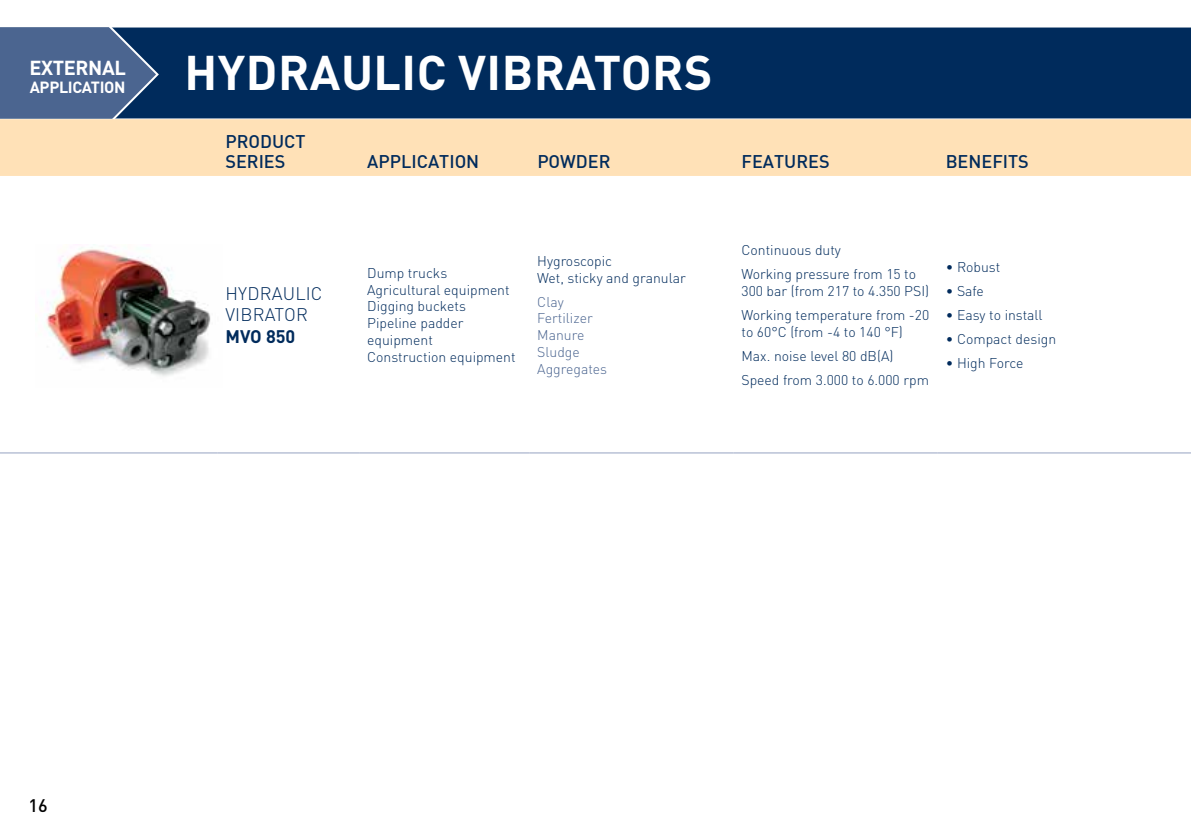
<style>
.page{position:relative;width:1191px;height:840px;background:#fff}
.page>*{position:absolute;margin:0;border:0;box-sizing:border-box;transform-origin:0 0}
.t1{font:700 48px "DIN Pro";letter-spacing:.01em;color:#fff}
.t2{font:700 20px "DIN Pro";letter-spacing:-.02em;color:#fff}
.t3{font:500 18px/20px "DIN";color:#002b5c}
.t4{font:300 18px/21.6px "DIN Pro";letter-spacing:.01em;color:#002b5c}
.t5{font:700 18px "DIN Pro";color:#002b5c}
.t6{font:500 18px "DIN Pro";color:#000}
.t7{font:700 16px "DIN Pro";letter-spacing:-.02em;color:#fff}
.t8{font:300 14px/16.8px "DIN Pro";color:#002b5c}
.t9{font:300 14px/16.8px "DIN Pro";color:#4b6590}
</style>
<div class="page">
<div style="left:159px;top:27px;width:1032px;height:91px;background:#002b5c"></div>
<div style="left:0;top:119px;width:1191px;height:57px;background:#ffe1b7"></div>
<hr style="left:0;top:452px;width:217px;height:1px;background:#95a2c1">
<hr style="left:217px;top:452px;width:142px;height:1px;background:#95a2c1">
<hr style="left:359px;top:452px;width:170px;height:1px;background:#95a2c1">
<hr style="left:529px;top:452px;width:204px;height:1px;background:#95a2c1">
<hr style="left:733px;top:452px;width:204px;height:1px;background:#95a2c1">
<hr style="left:937px;top:452px;width:254px;height:1px;background:#95a2c1">
<img style="left:46px;top:244px;width:165px;height:133px">
<svg style="left:0;top:27px;width:159px;height:91px;background:#44608b"></svg>
<h2 class="t2" style="left:29px;top:54px;width:98px">EXTERNAL</h2>
<p class="t7" style="left:30px;top:76px;width:97px">APPLICATION</p>
<h1 class="t1" style="left:184px;top:40px;width:529px">HYDRAULIC VIBRATORS</h1>
<p class="t3" style="left:225px;top:131px;width:82px">PRODUCT<br>SERIES</p>
<p class="t4" style="left:225px;top:281px;width:98px">HYDRAULIC<br>VIBRATOR</p>
<p class="t5" style="left:225px;top:324px;width:71px">MVO 850</p>
<p class="t3" style="left:367px;top:151px;width:114px">APPLICATION</p>
<p class="t3" style="left:537px;top:151px;width:75px">POWDER</p>
<p class="t3" style="left:741px;top:151px;width:90px">FEATURES</p>
<p class="t3" style="left:945px;top:151px;width:85px">BENEFITS</p>
<p class="t8" style="left:367px;top:263px;width:150px">Dump trucks<br>Agricultural equipment<br>Digging buckets<br>Pipeline padder equipment<br>Construction equipment</p>
<p class="t8" style="left:537px;top:251px;width:150px">Hygroscopic<br>Wet, sticky and granular</p>
<p class="t9" style="left:537px;top:292px;width:71px">Clay<br>Fertilizer<br>Manure<br>Sludge<br>Aggregates</p>
<p class="t8" style="left:741px;top:237px;width:176px;line-height:24px">Continuous duty<br>Working pressure from 15 to</p>
<p class="t8" style="left:741px;top:278px;width:189px;line-height:24px">300 bar (from 217 to 4.350 PSI)<br>Working temperature from -20</p>
<p class="t8" style="left:741px;top:319px;width:189px;line-height:24px">to 60°C (from -4 to 140 °F)<br>Max. noise level 80 dB(A)<br>Speed from 3.000 to 6.000 rpm</p>
<p class="t8" style="left:945px;top:257px;width:56px">• Robust</p>
<p class="t8" style="left:945px;top:281px;width:40px">• Safe</p>
<p class="t8" style="left:945px;top:305px;width:98px">• Easy to install</p>
<p class="t8" style="left:945px;top:329px;width:112px">• Compact design</p>
<p class="t8" style="left:945px;top:353px;width:79px">• High Force</p>
<p class="t6" style="left:28px;top:793px;width:21px">16</p>
</div>
